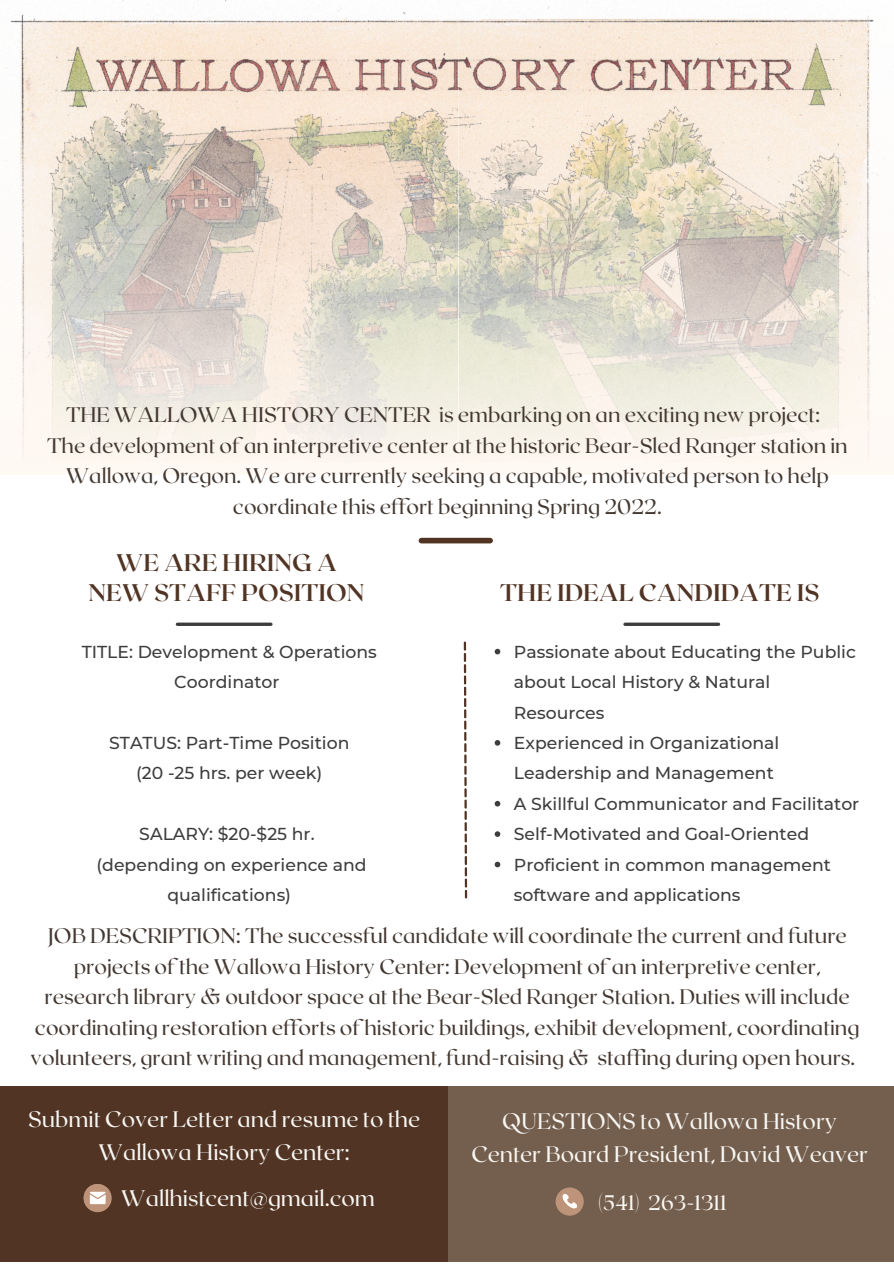
<style>
.page{position:relative;width:894px;height:1264px;background:#fff}
.page>*{position:absolute;margin:0;border:0;box-sizing:border-box;transform-origin:0 0}
.t1{font:700 24px/29.2px "Roxborough CF";color:#513424;text-align:center}
.t2{font:22.35px/32.7px "Roxborough CF";color:#f8f7f4;text-align:center}
.t3{font:21px/30.5px "Roxborough CF";color:#433831;text-align:center}
.t4{font:21px "Roxborough CF";color:#f8f7f4}
.t5{font:500 17.25px/30.5px "Montserrat";color:#3d3d3d}
</style>
<div class="page">
<div style="left:0;top:1086px;width:448px;height:175px;background:#513424"></div>
<div style="left:448px;top:1086px;width:445px;height:175px;background:#745e4d"></div>
<div style="left:555px;top:1187px;width:28px;height:28px;background:#bd9479;border-radius:50%"></div>
<svg style="left:562px;top:1194px;width:15px;height:15px"></svg>
<div style="left:421px;top:538px;width:69px;height:5px;background:#513424"></div>
<svg style="left:463px;top:641px;width:4px;height:257px"></svg>
<svg style="left:624px;top:622px;width:94px;height:4px"></svg>
<svg style="left:177px;top:622px;width:94px;height:4px"></svg>
<svg style="left:83px;top:1183px;width:29px;height:29px"></svg>
<div style="left:84px;top:1183px;width:27px;height:27px;background:#bd9479;border-radius:50%"></div>
<svg style="left:90px;top:1191px;width:16px;height:13px"></svg>
<svg style="left:0;top:12px;width:458px;height:462px;background:#e7ddd2"></svg>
<svg style="left:494px;top:648px;width:6px;height:6px"></svg>
<svg style="left:494px;top:740px;width:6px;height:5px"></svg>
<svg style="left:494px;top:800px;width:6px;height:6px"></svg>
<svg style="left:494px;top:831px;width:6px;height:6px"></svg>
<svg style="left:494px;top:861px;width:6px;height:6px"></svg>
<svg style="left:458px;top:14px;width:435px;height:460px;background:#eae2d5"></svg>
<p class="t3" style="left:66px;top:399px;width:755px">THE WALLOWA HISTORY CENTER is embarking on an exciting new project:</p>
<p class="t3" style="left:47px;top:429px;width:802px">The development of an interpretive center at the historic Bear-Sled Ranger station in<br>Wallowa, Oregon. We are currently seeking a capable, motivated person to help coordinate this effort beginning Spring 2022.</p>
<p class="t1" style="left:89px;top:547px;width:277px">WE ARE HIRING A<br>NEW STAFF POSITION</p>
<p class="t5" style="left:82px;top:636px;width:296px;text-align:center">TITLE: Development &amp; Operations<br>Coordinator</p>
<p class="t5" style="left:109px;top:727px;width:242px">STATUS: Part-Time Position</p>
<p class="t5" style="left:136px;top:758px;width:188px">(20 -25 hrs. per week)</p>
<p class="t5" style="left:139px;top:818px;width:177px">SALARY: $20-$25 hr.</p>
<p class="t5" style="left:96px;top:849px;width:272px;text-align:center">(depending on experience and qualifications)</p>
<p class="t1" style="left:500px;top:576px;width:320px">THE IDEAL CANDIDATE IS</p>
<p class="t5" style="left:513px;top:636px;width:343px">Passionate about Educating the Public about Local History &amp; Natural<br>Resources</p>
<p class="t5" style="left:513px;top:727px;width:267px">Experienced in Organizational<br>Leadership and Management</p>
<p class="t5" style="left:513px;top:788px;width:347px">A Skillful Communicator and Facilitator</p>
<p class="t5" style="left:513px;top:818px;width:296px">Self-Motivated and Goal-Oriented</p>
<p class="t5" style="left:513px;top:849px;width:318px">Proficient in common management software and applications</p>
<p class="t3" style="left:31px;top:919px;width:830px">JOB DESCRIPTION: The successful candidate will coordinate the current and future projects of the Wallowa History Center: Development of an interpretive center, research library &amp; outdoor space at the Bear-Sled Ranger Station. Duties will include coordinating restoration efforts of historic buildings, exhibit development, coordinating volunteers, grant writing and management, fund-raising &amp; staffing during open hours.</p>
<p class="t2" style="left:28px;top:1102px;width:393px">Submit Cover Letter and resume to the<br>Wallowa History Center:</p>
<p class="t2" style="left:121px;top:1180px;width:255px">Wallhistcent@gmail.com</p>
<p class="t2" style="left:471px;top:1103px;width:398px">QUESTIONS to Wallowa History<br>Center Board President, David Weaver</p>
<p class="t4" style="left:598px;top:1188px;width:130px">(541) 263-1311</p>
</div>
